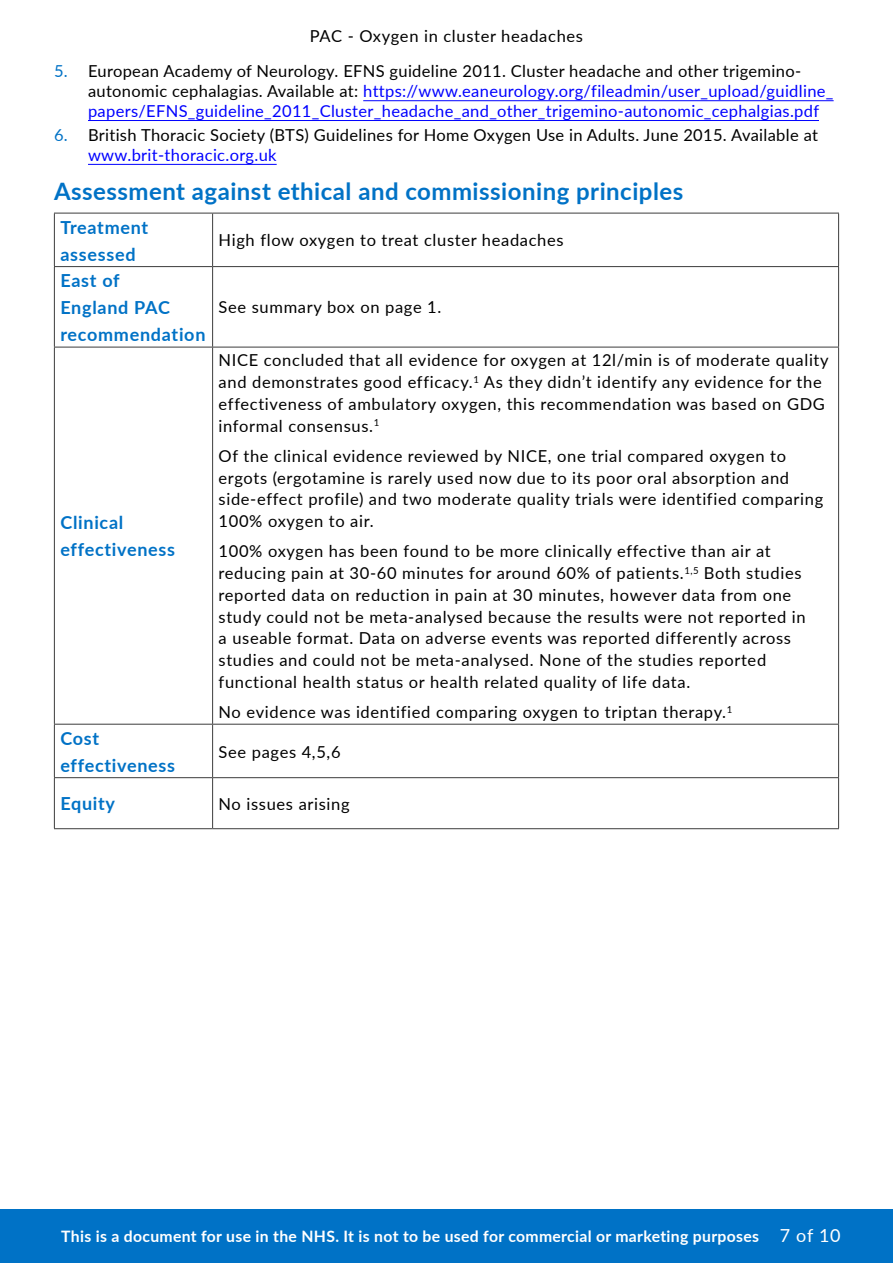
<style>
.page{position:relative;width:893px;height:1263px;background:#fff}
.page>*{position:absolute;margin:0;border:0;box-sizing:border-box;transform-origin:0 0}
.PrescQIPP_Header_1{font:700 24px "Lato";letter-spacing:.02em;color:#0072c6}
.PrescQIPP_Header_2{font:700 18px/27px "Lato";letter-spacing:.04em;color:#0072c6}
.PrescQIPP_Body{font:16.5px/21.8px "Lato";letter-spacing:.04em;color:#000}
.t1{font:16.5px/19.8px "Lato";letter-spacing:.02em;color:#00f}
.PrescQIPP_Body-2{font:16.5px/19.8px "Lato";letter-spacing:.02em;color:#000}
.t2{font:700 15.75px "Lato";letter-spacing:.02em;color:#fff}
.s1{color:#0072c6}
.s2{color:#000}
.s3{color:#00f}
.s4{font-weight:400;font-size:18px}
</style>
<div class="page">
<hr style="left:363px;top:100px;width:471px;height:1px;background:#00f">
<hr style="left:88px;top:120px;width:731px;height:1px;background:#00f">
<hr style="left:88px;top:164px;width:189px;height:1px;background:#00f">
<hr style="left:54px;top:213px;width:159px;height:1px;background:#3c3c3c">
<hr style="left:54px;top:213px;width:1px;height:53px;background:#3c3c3c">
<hr style="left:213px;top:213px;width:626px;height:1px;background:#3c3c3c">
<hr style="left:212px;top:213px;width:1px;height:53px;background:#3c3c3c">
<hr style="left:838px;top:213px;width:1px;height:53px;background:#3c3c3c">
<hr style="left:54px;top:266px;width:159px;height:1px;background:#3c3c3c">
<hr style="left:54px;top:267px;width:1px;height:80px;background:#3c3c3c">
<hr style="left:213px;top:266px;width:626px;height:1px;background:#3c3c3c">
<hr style="left:212px;top:267px;width:1px;height:80px;background:#3c3c3c">
<hr style="left:838px;top:267px;width:1px;height:80px;background:#3c3c3c">
<hr style="left:54px;top:347px;width:159px;height:1px;background:#3c3c3c">
<hr style="left:54px;top:347px;width:1px;height:377px;background:#3c3c3c">
<hr style="left:213px;top:347px;width:626px;height:1px;background:#3c3c3c">
<hr style="left:212px;top:347px;width:1px;height:377px;background:#3c3c3c">
<hr style="left:838px;top:347px;width:1px;height:377px;background:#3c3c3c">
<hr style="left:54px;top:724px;width:159px;height:1px;background:#3c3c3c">
<hr style="left:54px;top:724px;width:1px;height:53px;background:#3c3c3c">
<hr style="left:213px;top:724px;width:626px;height:1px;background:#3c3c3c">
<hr style="left:212px;top:724px;width:1px;height:53px;background:#3c3c3c">
<hr style="left:838px;top:724px;width:1px;height:53px;background:#3c3c3c">
<hr style="left:54px;top:777px;width:159px;height:1px;background:#3c3c3c">
<hr style="left:54px;top:778px;width:1px;height:50px;background:#3c3c3c">
<hr style="left:213px;top:777px;width:626px;height:1px;background:#3c3c3c">
<hr style="left:212px;top:778px;width:1px;height:50px;background:#3c3c3c">
<hr style="left:838px;top:778px;width:1px;height:50px;background:#3c3c3c">
<hr style="left:54px;top:828px;width:159px;height:1px;background:#3c3c3c">
<hr style="left:213px;top:828px;width:626px;height:1px;background:#3c3c3c">
<div style="left:0;top:1209px;width:893px;height:54px;background:#0072c6"></div>
<p class="PrescQIPP_Body" style="left:310px;top:24px;width:275px">PAC - Oxygen in cluster headaches</p>
<p class="t1" style="left:88px;top:60px;width:747px;text-indent:-34px"><span class="s1">5.</span> <span class="s2">European Academy of Neurology. EFNS guideline 2011. Cluster headache and other trigemino&shy;autonomic cephalagias. Available at:</span> https://www.eaneurology.org/fileadmin/user_upload/guidline_ papers/EFNS_guideline_2011_Cluster_headache_and_other_trigemino-autonomic_cephalgias.pdf</p>
<p class="PrescQIPP_Body-2" style="left:88px;top:124px;width:731px;text-indent:-34px"><span class="s1">6.</span> British Thoracic Society (BTS) Guidelines for Home Oxygen Use in Adults. June 2015. Available at <span class="s3">www.brit-thoracic.org.uk</span></p>
<p class="PrescQIPP_Header_1" style="left:54px;top:174px;width:631px">Assessment against ethical and commissioning principles</p>
<p class="PrescQIPP_Header_2" style="left:60px;top:213px;width:89px">Treatment assessed</p>
<p class="PrescQIPP_Body" style="left:219px;top:229px;width:347px">High flow oxygen to treat cluster headaches</p>
<p class="PrescQIPP_Header_2" style="left:60px;top:266px;width:147px">East of<br>England PAC recommendation</p>
<p class="PrescQIPP_Header_2" style="left:60px;top:508px;width:116px">Clinical effectiveness</p>
<p class="PrescQIPP_Header_2" style="left:60px;top:724px;width:116px">Cost effectiveness</p>
<p class="PrescQIPP_Body" style="left:219px;top:296px;width:224px">See summary box on page 1.</p>
<p class="PrescQIPP_Body" style="left:219px;top:349px;width:612px">NICE concluded that all evidence for oxygen at 12l/min is of moderate quality and demonstrates good efficacy.<sup>1</sup> As they didn’t identify any evidence for the effectiveness of ambulatory oxygen, this recommendation was based on GDG informal consensus.<sup>1</sup></p>
<p class="PrescQIPP_Body" style="left:219px;top:444px;width:606px">Of the clinical evidence reviewed by NICE, one trial compared oxygen to ergots (ergotamine is rarely used now due to its poor oral absorption and side-effect profile) and two moderate quality trials were identified comparing 100% oxygen to air.</p>
<p class="PrescQIPP_Body" style="left:219px;top:540px;width:589px">100% oxygen has been found to be more clinically effective than air at reducing pain at 30-60 minutes for around 60% of patients.<sup>1,5</sup> Both studies reported data on reduction in pain at 30 minutes, however data from one study could not be meta-analysed because the results were not reported in a useable format. Data on adverse events was reported differently across studies and could not be meta-analysed. None of the studies reported functional health status or health related quality of life data.</p>
<p class="PrescQIPP_Body" style="left:219px;top:701px;width:515px">No evidence was identified comparing oxygen to triptan therapy.<sup>1</sup></p>
<p class="PrescQIPP_Body" style="left:219px;top:740px;width:123px">See pages 4,5,6</p>
<p class="PrescQIPP_Header_2" style="left:60px;top:790px;width:56px">Equity</p>
<p class="PrescQIPP_Body" style="left:219px;top:792px;width:133px">No issues arising</p>
<p class="t2" style="left:61px;top:1225px;width:781px">This is a document for use in the NHS. It is not to be used for commercial or marketing purposes <span class="s4">7 of 10</span></p>
</div>
